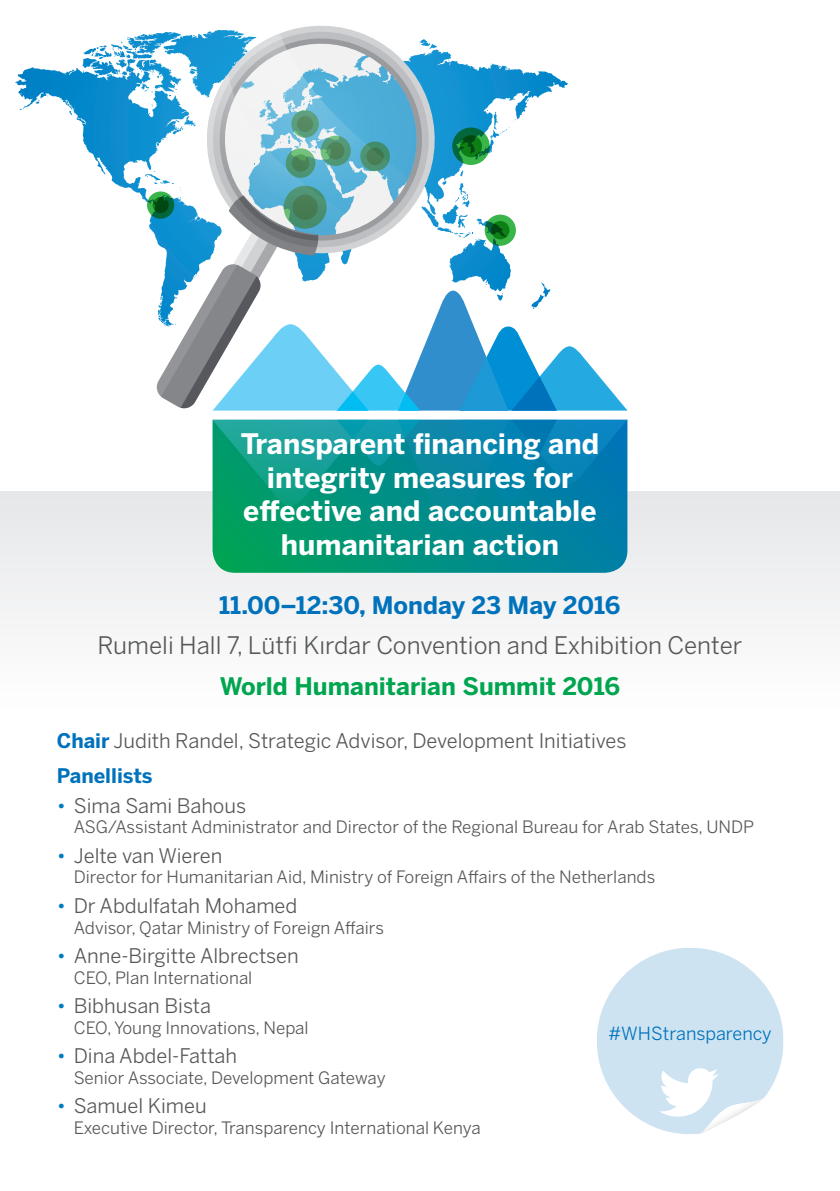
<style>
.page{position:relative;width:840px;height:1191px;background:#fff}
.page>*{position:absolute;margin:0;border:0;box-sizing:border-box;transform-origin:0 0}
.t1{font:700 28px/33.6px "Benton Sans";color:#fff;text-align:center}
.t2{font:24px "Benton Sans";color:#57585a}
.t3{font:700 24px "Benton Sans";color:#0072bc}
.t4{font:700 24px "Benton Sans";color:#00a54f}
.t5{font:20px "Benton Sans";color:#57585a}
.t6{font:700 20px "Benton Sans";color:#0072bc}
.t7{font:18px "Benton Sans";color:#0072bc}
.t8{font:17px "Benton Sans";color:#57585a}
.s1{font-weight:700;color:#0072bc}
.s2{color:#007ac0}
</style>
<div class="page">
<div style="left:0;top:491px;width:839px;height:218px;background:#f4f5f5"></div>
<svg style="left:20px;top:89px;width:20px;height:21px"></svg>
<svg style="left:64px;top:33px;width:91px;height:107px"></svg>
<svg style="left:469px;top:110px;width:46px;height:50px"></svg>
<svg style="left:450px;top:159px;width:13px;height:6px"></svg>
<svg style="left:452px;top:127px;width:37px;height:38px"></svg>
<svg style="left:459px;top:135px;width:22px;height:22px"></svg>
<svg style="left:155px;top:26px;width:280px;height:145px"></svg>
<svg style="left:212px;top:539px;width:415px;height:34px;background:#049381"></svg>
<svg style="left:212px;top:420px;width:415px;height:119px;background:#068e96"></svg>
<svg style="left:141px;top:171px;width:486px;height:239px"></svg>
<svg style="left:597px;top:948px;width:186px;height:186px"></svg>
<p class="t1" style="left:240px;top:426px;width:360px">Transparent financing and integrity measures for effective and accountable humanitarian action</p>
<p class="t3" style="left:219px;top:591px;width:402px">11.00–12:30, Monday 23 May 2016</p>
<p class="t2" style="left:97px;top:631px;width:646px">Rumeli Hall 7, Lütfi Kırdar Convention and Exhibition Center</p>
<p class="t4" style="left:220px;top:671px;width:401px">World Humanitarian Summit 2016</p>
<p class="t5" style="left:57px;top:729px;width:571px"><span class="s1">Chair</span> Judith Randel, Strategic Advisor, Development Initiatives</p>
<p class="t6" style="left:57px;top:764px;width:97px">Panellists</p>
<p class="t5" style="left:57px;top:794px;width:191px"><span class="s2">•</span> Sima Sami Bahous</p>
<p class="t8" style="left:74px;top:817px;width:681px">ASG/Assistant Administrator and Director of the Regional Bureau for Arab States, UNDP</p>
<p class="t5" style="left:57px;top:844px;width:167px"><span class="s2">•</span> Jelte van Wieren</p>
<p class="t8" style="left:74px;top:867px;width:582px">Director for Humanitarian Aid, Ministry of Foreign Affairs of the Netherlands</p>
<p class="t5" style="left:57px;top:894px;width:242px"><span class="s2">•</span> Dr Abdulfatah Mohamed</p>
<p class="t8" style="left:74px;top:917px;width:311px">Advisor, Qatar Ministry of Foreign Affairs</p>
<p class="t5" style="left:57px;top:944px;width:243px"><span class="s2">•</span> Anne-Birgitte Albrectsen</p>
<p class="t8" style="left:74px;top:967px;width:180px">CEO, Plan International</p>
<p class="t5" style="left:57px;top:994px;width:156px"><span class="s2">•</span> Bibhusan Bista</p>
<p class="t8" style="left:74px;top:1017px;width:236px">CEO, Young Innovations, Nepal</p>
<p class="t5" style="left:57px;top:1044px;width:182px"><span class="s2">•</span> Dina Abdel-Fattah</p>
<p class="t8" style="left:74px;top:1067px;width:313px">Senior Associate, Development Gateway</p>
<p class="t5" style="left:57px;top:1094px;width:151px"><span class="s2">•</span> Samuel Kimeu</p>
<p class="t8" style="left:74px;top:1117px;width:408px">Executive Director, Transparency International Kenya</p>
<p class="t7" style="left:608px;top:1022px;width:165px">#WHStransparency</p>
</div>
